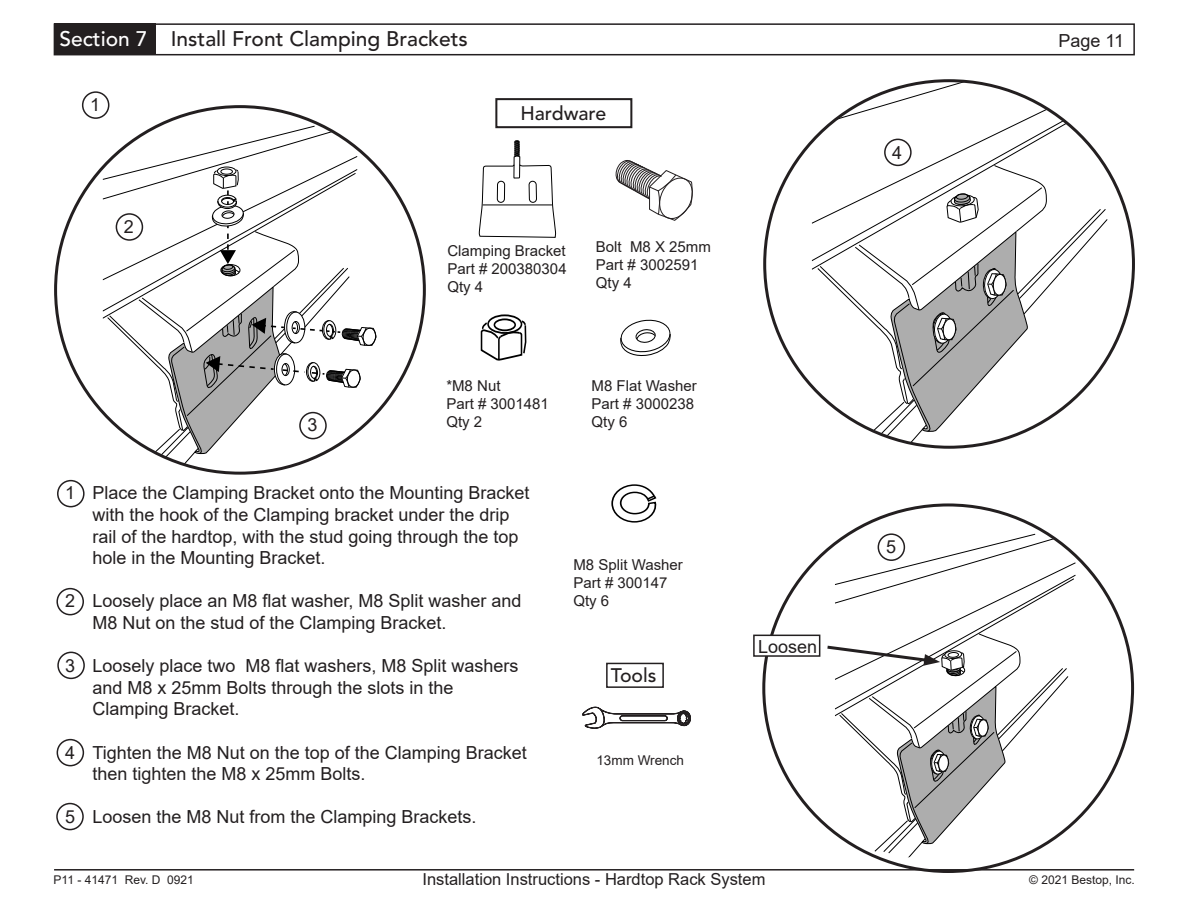
<style>
.page{position:relative;width:1188px;height:918px;background:#fff}
.page>*{position:absolute;margin:0;border:0;box-sizing:border-box;transform-origin:0 0}
.t1{font:500 21px "Avenir LT Std";color:#231f20}
.t2{font:500 19.5px "Avenir LT Std";color:#231f20}
.t3{font:18px/21.6px "Arial";color:#231f20}
.t4{font:16.5px "Arial";color:#231f20}
.t5{font:15px "Arial";color:#231f20}
.t6{font:13.5px "Arial";color:#231f20}
.t7{font:12px "Arial";color:#231f20}
.s1{color:#fff}
</style>
<div class="page">
<div style="left:54px;top:23px;width:1081px;height:32px;border:2px solid #231f20"></div>
<hr style="left:54px;top:869px;width:1080px;height:2px;background:#231f20">
<div style="left:54px;top:23px;width:102px;height:31px;background:#231f20"></div>
<svg style="left:479px;top:140px;width:77px;height:98px"></svg>
<hr style="left:483px;top:205px;width:69px;height:1px;background:#000">
<div style="left:497px;top:181px;width:8px;height:21px;border:1px solid #000;border-radius:4px"></div>
<div style="left:529px;top:181px;width:8px;height:22px;border:1px solid #000;border-radius:4px"></div>
<div style="left:495px;top:98px;width:137px;height:30px;border:2px solid #231f20"></div>
<svg style="left:103px;top:126px;width:274px;height:342px"></svg>
<div style="left:57px;top:480px;width:28px;height:27px;border:2px solid #231f20;border-radius:50%"></div>
<div style="left:56px;top:588px;width:28px;height:27px;border:2px solid #231f20;border-radius:50%"></div>
<div style="left:57px;top:652px;width:28px;height:27px;border:2px solid #231f20;border-radius:50%"></div>
<div style="left:82px;top:91px;width:27px;height:28px;border:2px solid #231f20;border-radius:50%"></div>
<svg style="left:812px;top:81px;width:305px;height:366px"></svg>
<div style="left:116px;top:213px;width:27px;height:28px;border:2px solid #231f20;border-radius:50%"></div>
<div style="left:884px;top:139px;width:28px;height:27px;border:2px solid #231f20;border-radius:50%"></div>
<div style="left:494px;top:319px;width:22px;height:12px;border:2px solid #000;border-radius:50%"></div>
<div style="left:487px;top:315px;width:35px;height:19px;border:2px solid #000;border-radius:50%"></div>
<svg style="left:480px;top:320px;width:47px;height:41px"></svg>
<svg style="left:582px;top:707px;width:109px;height:22px"></svg>
<div style="left:606px;top:663px;width:58px;height:25px;border:2px solid #231f20"></div>
<div style="left:753px;top:635px;width:67px;height:22px;border:2px solid #231f20"></div>
<svg style="left:824px;top:534px;width:252px;height:323px"></svg>
<svg style="left:615px;top:160px;width:78px;height:61px"></svg>
<svg style="left:620px;top:319px;width:51px;height:37px"></svg>
<div style="left:57px;top:739px;width:27px;height:27px;border:2px solid #231f20;border-radius:50%"></div>
<div style="left:299px;top:412px;width:28px;height:27px;border:2px solid #231f20;border-radius:50%"></div>
<svg style="left:611px;top:484px;width:46px;height:39px"></svg>
<div style="left:56px;top:803px;width:28px;height:27px;border:2px solid #231f20;border-radius:50%"></div>
<div style="left:878px;top:533px;width:27px;height:28px;border:2px solid #231f20;border-radius:50%"></div>
<p class="t1" style="left:59px;top:27px;width:410px"><span class="s1">Section 7</span> Install Front Clamping Brackets</p>
<p class="t3" style="left:1059px;top:29px;width:67px">Page 11</p>
<p class="t3" style="left:90px;top:94px;width:12px">1</p>
<p class="t2" style="left:520px;top:102px;width:87px">Hardware</p>
<p class="t3" style="left:124px;top:216px;width:12px">2</p>
<p class="t5" style="left:447px;top:241px;width:120px">Clamping Bracket</p>
<p class="t5" style="left:447px;top:259px;width:121px">Part # 200380304</p>
<p class="t5" style="left:447px;top:277px;width:37px">Qty 4</p>
<p class="t5" style="left:596px;top:236px;width:117px">Bolt M8 X 25mm</p>
<p class="t5" style="left:596px;top:254px;width:104px">Part # 3002591</p>
<p class="t5" style="left:596px;top:272px;width:37px">Qty 4</p>
<p class="t3" style="left:307px;top:414px;width:12px">3</p>
<p class="t5" style="left:446px;top:375px;width:56px">*M8 Nut</p>
<p class="t5" style="left:446px;top:393px;width:104px">Part # 3001481</p>
<p class="t5" style="left:446px;top:411px;width:37px">Qty 2</p>
<p class="t3" style="left:65px;top:482px;width:12px">1</p>
<p class="t3" style="left:65px;top:590px;width:12px">2</p>
<p class="t3" style="left:65px;top:655px;width:12px">3</p>
<p class="t3" style="left:65px;top:741px;width:12px">4</p>
<p class="t3" style="left:65px;top:806px;width:12px">5</p>
<p class="t3" style="left:92px;top:482px;width:439px">Place the Clamping Bracket onto the Mounting Bracket with the hook of the Clamping bracket under the drip rail of the hardtop, with the stud going through the top hole in the Mounting Bracket.</p>
<p class="t3" style="left:92px;top:590px;width:431px">Loosely place an M8 flat washer, M8 Split washer and<br>M8 Nut on the stud of the Clamping Bracket.</p>
<p class="t3" style="left:92px;top:655px;width:428px">Loosely place two M8 flat washers, M8 Split washers and M8 x 25mm Bolts through the slots in the</p>
<p class="t3" style="left:92px;top:698px;width:149px">Clamping Bracket.</p>
<p class="t3" style="left:92px;top:741px;width:436px">Tighten the M8 Nut on the top of the Clamping Bracket then tighten the M8 x 25mm Bolts.</p>
<p class="t3" style="left:92px;top:806px;width:386px">Loosen the M8 Nut from the Clamping Brackets.</p>
<p class="t5" style="left:592px;top:375px;width:107px">M8 Flat Washer</p>
<p class="t5" style="left:592px;top:393px;width:104px">Part # 3000238</p>
<p class="t5" style="left:592px;top:411px;width:37px">Qty 6</p>
<p class="t5" style="left:573px;top:555px;width:111px">M8 Split Washer</p>
<p class="t5" style="left:573px;top:573px;width:96px">Part # 300147</p>
<p class="t5" style="left:573px;top:591px;width:37px">Qty 6</p>
<p class="t2" style="left:611px;top:664px;width:47px">Tools</p>
<p class="t6" style="left:596px;top:751px;width:89px">13mm Wrench</p>
<p class="t3" style="left:758px;top:635px;width:61px">Loosen</p>
<p class="t3" style="left:892px;top:142px;width:12px">4</p>
<p class="t3" style="left:886px;top:536px;width:12px">5</p>
<p class="t7" style="left:54px;top:871px;width:142px">P11 - 41471 Rev. D 0921</p>
<p class="t4" style="left:423px;top:868px;width:344px">Installation Instructions - Hardtop Rack System</p>
<p class="t7" style="left:1029px;top:871px;width:107px">© 2021 Bestop, Inc.</p>
</div>
